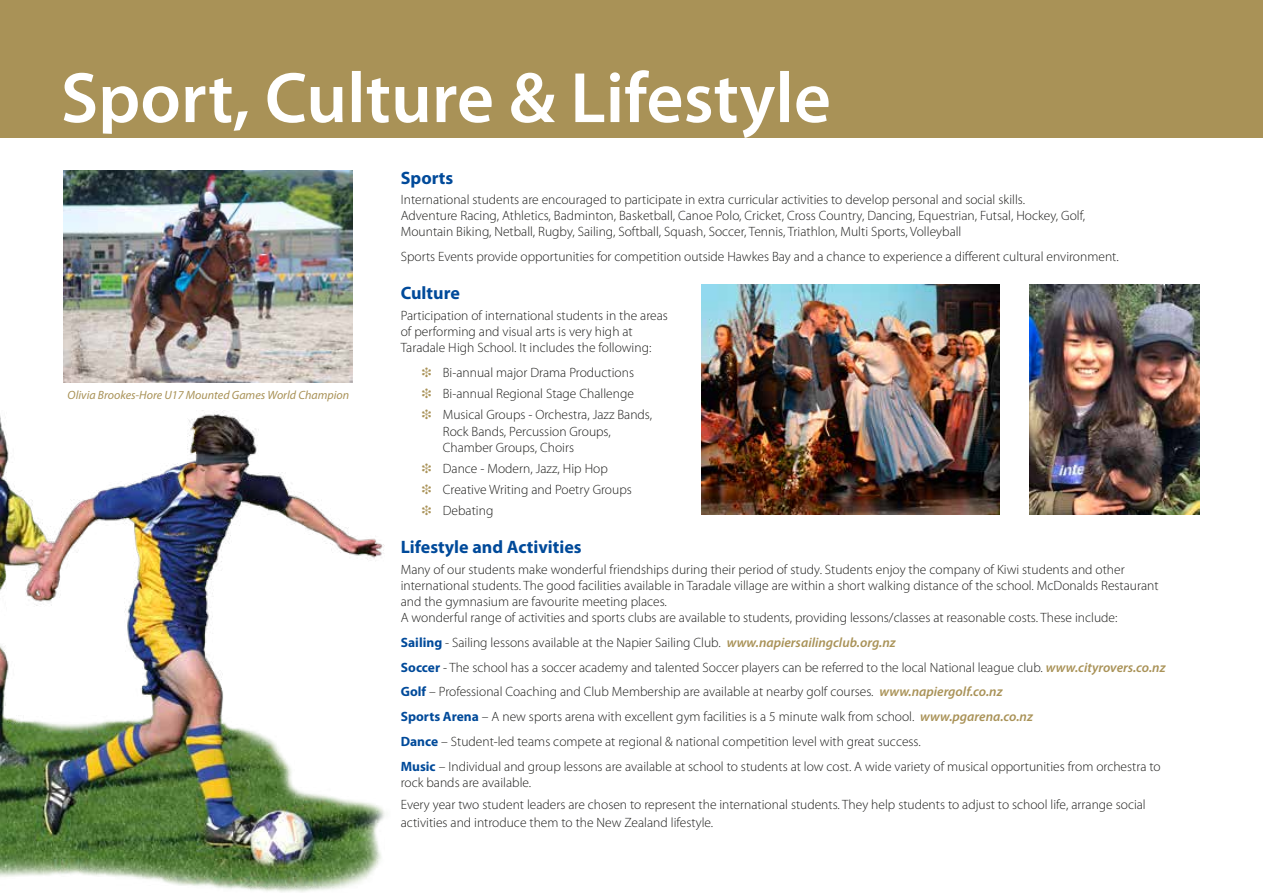
<style>
.page{position:relative;width:1263px;height:893px;background:#fff}
.page>*{position:absolute;margin:0;border:0;box-sizing:border-box;transform-origin:0 0}
.t1{font:700 18px "Myriad Pro";color:#004a9a}
.t2{font:300 13.5px/16.2px "Myriad Pro";color:#1d1d1b}
.t3{font:italic 12px "Myriad Pro";color:#a99257}
.s1{font-weight:700;color:#004a9a}
.s2{font-weight:600;font-style:italic;color:#a99257}
</style>
<div class="page">
<div style="left:0;top:0;width:1263px;height:138px;background:#a99257"></div>
<svg style="left:64px;top:70px;width:765px;height:68px"></svg>
<img style="left:64px;top:170px;width:289px;height:213px">
<img style="left:0;top:411px;width:385px;height:481px">
<img style="left:702px;top:285px;width:297px;height:229px">
<img style="left:1029px;top:285px;width:170px;height:229px">
<p class="t3" style="left:68px;top:387px;width:283px">Olivia Brookes-Hore U17 Mounted Games World Champion</p>
<h1 class="t1" style="left:401px;top:166px;width:54px">Sports</h1>
<p class="t2" style="left:401px;top:191px;width:686px">International students are encouraged to participate in extra curricular activities to develop personal and social skills.<br>Adventure Racing, Athletics, Badminton, Basketball, Canoe Polo, Cricket, Cross Country, Dancing, Equestrian, Futsal, Hockey, Golf,<br>Mountain Biking, Netball, Rugby, Sailing, Softball, Squash, Soccer, Tennis, Triathlon, Multi Sports, Volleyball</p>
<p class="t2" style="left:401px;top:248px;width:719px">Sports Events provide opportunities for competition outside Hawkes Bay and a chance to experience a different cultural environment.</p>
<h1 class="t1" style="left:401px;top:281px;width:61px">Culture</h1>
<p class="t2" style="left:401px;top:307px;width:269px">Participation of international students in the areas of performing and visual arts is very high at<br>Taradale High School. It includes the following:</p>
<p class="t2" style="left:443px;top:362px;width:211px;line-height:21px">Bi-annual major Drama Productions<br>Bi-annual Regional Stage Challenge<br>Musical Groups - Orchestra, Jazz Bands,</p>
<p class="t2" style="left:443px;top:423px;width:170px">Rock Bands, Percussion Groups,<br>Chamber Groups, Choirs</p>
<p class="t2" style="left:443px;top:458px;width:190px;line-height:21px">Dance - Modern, Jazz, Hip Hop<br>Creative Writing and Poetry Groups<br>Debating</p>
<h1 class="t1" style="left:401px;top:535px;width:182px">Lifestyle and Activities</h1>
<p class="t2" style="left:401px;top:561px;width:759px">Many of our students make wonderful friendships during their period of study. Students enjoy the company of Kiwi students and other international students. The good facilities available in Taradale village are within a short walking distance of the school. McDonalds Restaurant and the gymnasium are favourite meeting places.<br>A wonderful range of activities and sports clubs are available to students, providing lessons/classes at reasonable costs. These include:</p>
<p class="t2" style="left:401px;top:630px;width:766px;line-height:24.8px"><span class="s1">Sailing</span> - Sailing lessons available at the Napier Sailing Club. <span class="s2">www.napiersailingclub.org.nz<br></span><span class="s1">Soccer</span> - The school has a soccer academy and talented Soccer players can be referred to the local National league club. <span class="s2">www.cityrovers.co.nz </span><span class="s1">Golf</span> – Professional Coaching and Club Membership are available at nearby golf courses. <span class="s2">www.napiergolf.co.nz<br></span><span class="s1">Sports Arena</span> – A new sports arena with excellent gym facilities is a 5 minute walk from school. <span class="s2">www.pgarena.co.nz<br></span><span class="s1">Dance</span> – Student-led teams compete at regional &amp; national competition level with great success.<br><span class="s1">Music</span> – Individual and group lessons are available at school to students at low cost. A wide variety of musical opportunities from orchestra to</p>
<p class="t2" style="left:401px;top:771px;width:746px;line-height:22.2px">rock bands are available.<br>Every year two student leaders are chosen to represent the international students. They help students to adjust to school life, arrange social</p>
<p class="t2" style="left:401px;top:814px;width:314px">activities and introduce them to the New Zealand lifestyle.</p>
</div>
